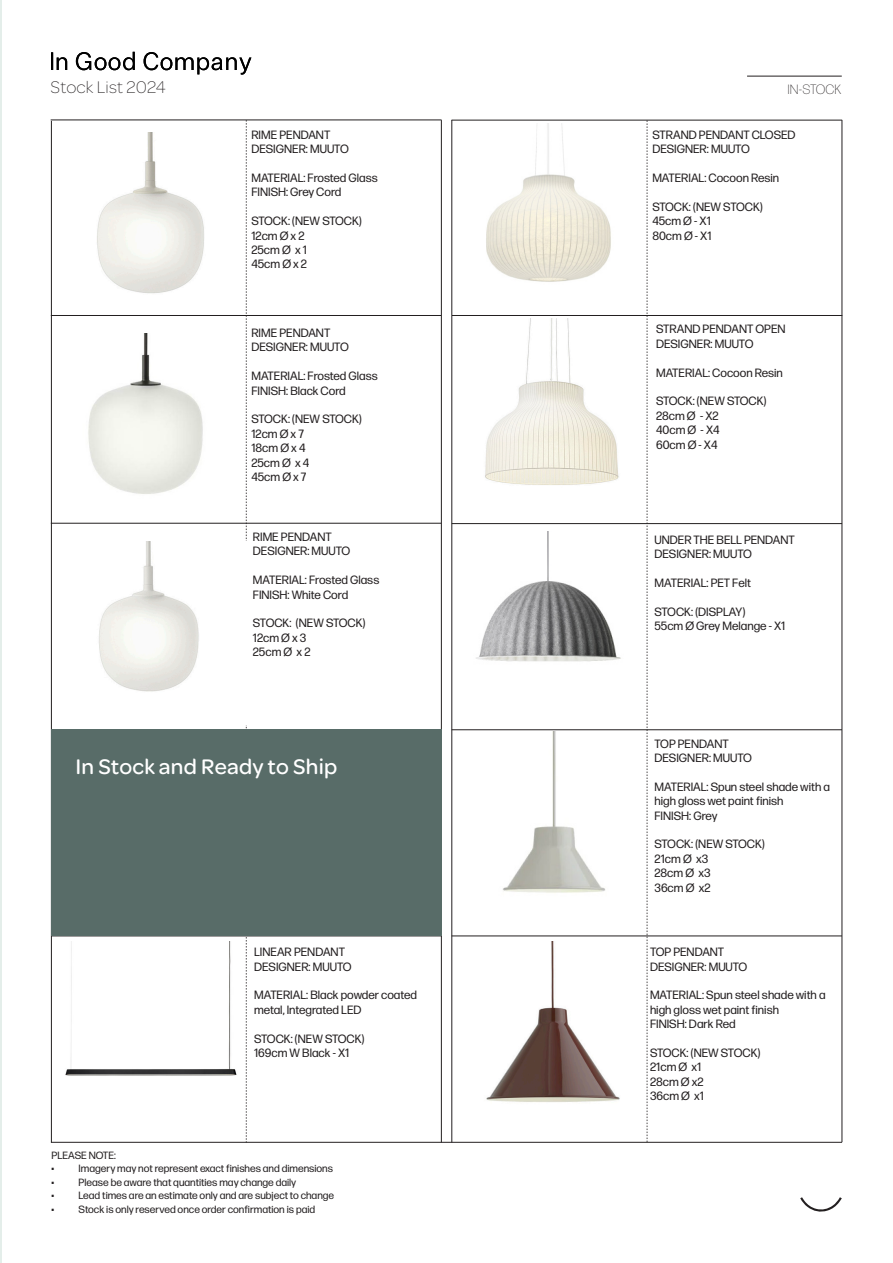
<style>
.page{position:relative;width:893px;height:1263px;background:#fff}
.page>*{position:absolute;margin:0;border:0;box-sizing:border-box;transform-origin:0 0}
.t1{font:500 22.5px "Omnes";letter-spacing:.01em;color:#fff}
.t2{font:200 18px "Omnes";letter-spacing:.01em;color:#231f20}
.t3{font:200 13.5px "Forma DJR Text";letter-spacing:.01em;color:#231f20}
.t4{font:12px/14.4px "Forma DJR Text";color:#231f20}
.t5{font:10.5px "Forma DJR Text";color:#231f20}
</style>
<div class="page">
<svg style="left:800px;top:1197px;width:42px;height:14px"></svg>
<hr style="left:51px;top:120px;width:391px;height:1px;background:#231f20">
<hr style="left:51px;top:315px;width:390px;height:1px;background:#231f20">
<hr style="left:51px;top:523px;width:390px;height:1px;background:#231f20">
<hr style="left:441px;top:120px;width:1px;height:1022px;background:#231f20">
<svg style="left:246px;top:120px;width:1px;height:1022px"></svg>
<svg style="left:647px;top:121px;width:1px;height:1021px"></svg>
<hr style="left:51px;top:121px;width:1px;height:1021px;background:#231f20">
<hr style="left:842px;top:120px;width:1px;height:1022px;background:#231f20">
<hr style="left:51px;top:1142px;width:791px;height:1px;background:#231f20">
<hr style="left:51px;top:936px;width:391px;height:1px;background:#231f20">
<hr style="left:452px;top:120px;width:1px;height:1022px;background:#231f20">
<hr style="left:452px;top:120px;width:390px;height:1px;background:#231f20">
<hr style="left:452px;top:315px;width:390px;height:1px;background:#231f20">
<hr style="left:452px;top:523px;width:390px;height:1px;background:#231f20">
<hr style="left:452px;top:729px;width:390px;height:1px;background:#231f20">
<hr style="left:452px;top:936px;width:390px;height:1px;background:#231f20">
<hr style="left:747px;top:76px;width:95px;height:1px;background:#231f20">
<hr style="left:0;top:0;width:1px;height:1263px;background:#e4eeea">
<svg style="left:51px;top:52px;width:200px;height:23px"></svg>
<img style="left:486px;top:124px;width:125px;height:158px">
<div style="left:51px;top:729px;width:391px;height:207px;background:#586c68"></div>
<img style="left:476px;top:531px;width:145px;height:131px">
<img style="left:65px;top:941px;width:172px;height:135px">
<img style="left:88px;top:334px;width:115px;height:160px">
<img style="left:97px;top:133px;width:107px;height:161px">
<img style="left:99px;top:542px;width:100px;height:150px">
<img style="left:485px;top:319px;width:134px;height:166px">
<img style="left:502px;top:732px;width:104px;height:161px">
<img style="left:486px;top:941px;width:134px;height:161px">
<h2 class="t2" style="left:51px;top:76px;width:117px">Stock List 2024</h2>
<p class="t3" style="left:787px;top:81px;width:55px">IN-STOCK</p>
<p class="t4" style="left:251px;top:127px;width:80px">RIME PENDANT</p>
<p class="t4" style="left:251px;top:142px;width:99px">DESIGNER: MUUTO</p>
<p class="t4" style="left:251px;top:170px;width:128px">MATERIAL: Frosted Glass</p>
<p class="t4" style="left:251px;top:185px;width:92px">FINISH: Grey Cord</p>
<p class="t4" style="left:251px;top:214px;width:112px">STOCK: (NEW STOCK)</p>
<p class="t4" style="left:251px;top:228px;width:55px">12cm Ø x 2</p>
<p class="t4" style="left:251px;top:242px;width:57px">25cm Ø x 1</p>
<p class="t4" style="left:251px;top:257px;width:57px">45cm Ø x 2</p>
<p class="t4" style="left:251px;top:325px;width:80px">RIME PENDANT</p>
<p class="t4" style="left:251px;top:340px;width:99px">DESIGNER: MUUTO</p>
<p class="t4" style="left:251px;top:368px;width:128px">MATERIAL: Frosted Glass</p>
<p class="t4" style="left:251px;top:383px;width:96px">FINISH: Black Cord</p>
<p class="t4" style="left:251px;top:412px;width:112px">STOCK: (NEW STOCK)</p>
<p class="t4" style="left:251px;top:426px;width:54px">12cm Ø x 7</p>
<p class="t4" style="left:251px;top:440px;width:56px">18cm Ø x 4</p>
<p class="t4" style="left:251px;top:455px;width:59px">25cm Ø x 4</p>
<p class="t4" style="left:251px;top:469px;width:57px">45cm Ø x 7</p>
<p class="t4" style="left:253px;top:529px;width:80px">RIME PENDANT</p>
<p class="t4" style="left:253px;top:544px;width:99px">DESIGNER: MUUTO</p>
<p class="t4" style="left:253px;top:572px;width:128px">MATERIAL: Frosted Glass</p>
<p class="t4" style="left:253px;top:587px;width:97px">FINISH: White Cord</p>
<p class="t4" style="left:253px;top:616px;width:114px">STOCK: (NEW STOCK)</p>
<p class="t4" style="left:253px;top:630px;width:55px">12cm Ø x 3</p>
<p class="t4" style="left:253px;top:644px;width:59px">25cm Ø x 2</p>
<p class="t1" style="left:75px;top:751px;width:263px">In Stock and Ready to Ship</p>
<p class="t4" style="left:254px;top:944px;width:92px">LINEAR PENDANT</p>
<p class="t4" style="left:254px;top:959px;width:99px">DESIGNER: MUUTO</p>
<p class="t4" style="left:254px;top:988px;width:164px">MATERIAL: Black powder coated metal, Integrated LED</p>
<p class="t4" style="left:254px;top:1031px;width:112px">STOCK: (NEW STOCK)</p>
<p class="t4" style="left:254px;top:1045px;width:97px">169cm W Black - X1</p>
<p class="t5" style="left:52px;top:1149px;width:66px">PLEASE NOTE:</p>
<p class="t5" style="left:52px;top:1162px;width:283px">• Imagery may not represent exact finishes and dimensions</p>
<p class="t5" style="left:52px;top:1176px;width:246px">• Please be aware that quantities may change daily</p>
<p class="t5" style="left:52px;top:1189px;width:284px">• Lead times are an estimate only and are subject to change</p>
<p class="t5" style="left:52px;top:1203px;width:265px">• Stock is only reserved once order confirmation is paid</p>
<p class="t4" style="left:652px;top:127px;width:145px">STRAND PENDANT CLOSED</p>
<p class="t4" style="left:652px;top:142px;width:99px">DESIGNER: MUUTO</p>
<p class="t4" style="left:652px;top:170px;width:128px">MATERIAL: Cocoon Resin</p>
<p class="t4" style="left:652px;top:199px;width:112px">STOCK: (NEW STOCK)</p>
<p class="t4" style="left:652px;top:214px;width:60px">45cm Ø - X1</p>
<p class="t4" style="left:652px;top:228px;width:61px">80cm Ø - X1</p>
<p class="t4" style="left:656px;top:322px;width:131px">STRAND PENDANT OPEN</p>
<p class="t4" style="left:656px;top:336px;width:99px">DESIGNER: MUUTO</p>
<p class="t4" style="left:656px;top:365px;width:128px">MATERIAL: Cocoon Resin</p>
<p class="t4" style="left:656px;top:394px;width:112px">STOCK: (NEW STOCK)</p>
<p class="t4" style="left:656px;top:408px;width:64px">28cm Ø - X2</p>
<p class="t4" style="left:656px;top:423px;width:65px">40cm Ø - X4</p>
<p class="t4" style="left:656px;top:437px;width:63px">60cm Ø - X4</p>
<p class="t4" style="left:654px;top:532px;width:142px">UNDER THE BELL PENDANT</p>
<p class="t4" style="left:654px;top:547px;width:99px">DESIGNER: MUUTO</p>
<p class="t4" style="left:654px;top:575px;width:98px">MATERIAL: PET Felt</p>
<p class="t4" style="left:654px;top:604px;width:92px">STOCK: (DISPLAY)</p>
<p class="t4" style="left:654px;top:619px;width:132px">55cm Ø Grey Melange - X1</p>
<p class="t4" style="left:654px;top:736px;width:76px">TOP PENDANT</p>
<p class="t4" style="left:654px;top:750px;width:99px">DESIGNER: MUUTO</p>
<p class="t4" style="left:654px;top:779px;width:177px">MATERIAL: Spun steel shade with a high gloss wet paint finish</p>
<p class="t4" style="left:654px;top:808px;width:64px">FINISH: Grey</p>
<p class="t4" style="left:654px;top:837px;width:112px">STOCK: (NEW STOCK)</p>
<p class="t4" style="left:654px;top:851px;width:55px">21cm Ø x3</p>
<p class="t4" style="left:654px;top:865px;width:58px">28cm Ø x3</p>
<p class="t4" style="left:654px;top:880px;width:58px">36cm Ø x2</p>
<p class="t4" style="left:650px;top:944px;width:76px">TOP PENDANT</p>
<p class="t4" style="left:650px;top:959px;width:99px">DESIGNER: MUUTO</p>
<p class="t4" style="left:650px;top:988px;width:177px">MATERIAL: Spun steel shade with a high gloss wet paint finish</p>
<p class="t4" style="left:650px;top:1016px;width:87px">FINISH: Dark Red</p>
<p class="t4" style="left:650px;top:1045px;width:112px">STOCK: (NEW STOCK)</p>
<p class="t4" style="left:650px;top:1060px;width:53px">21cm Ø x1</p>
<p class="t4" style="left:650px;top:1074px;width:55px">28cm Ø x2</p>
<p class="t4" style="left:650px;top:1088px;width:56px">36cm Ø x1</p>
</div>
